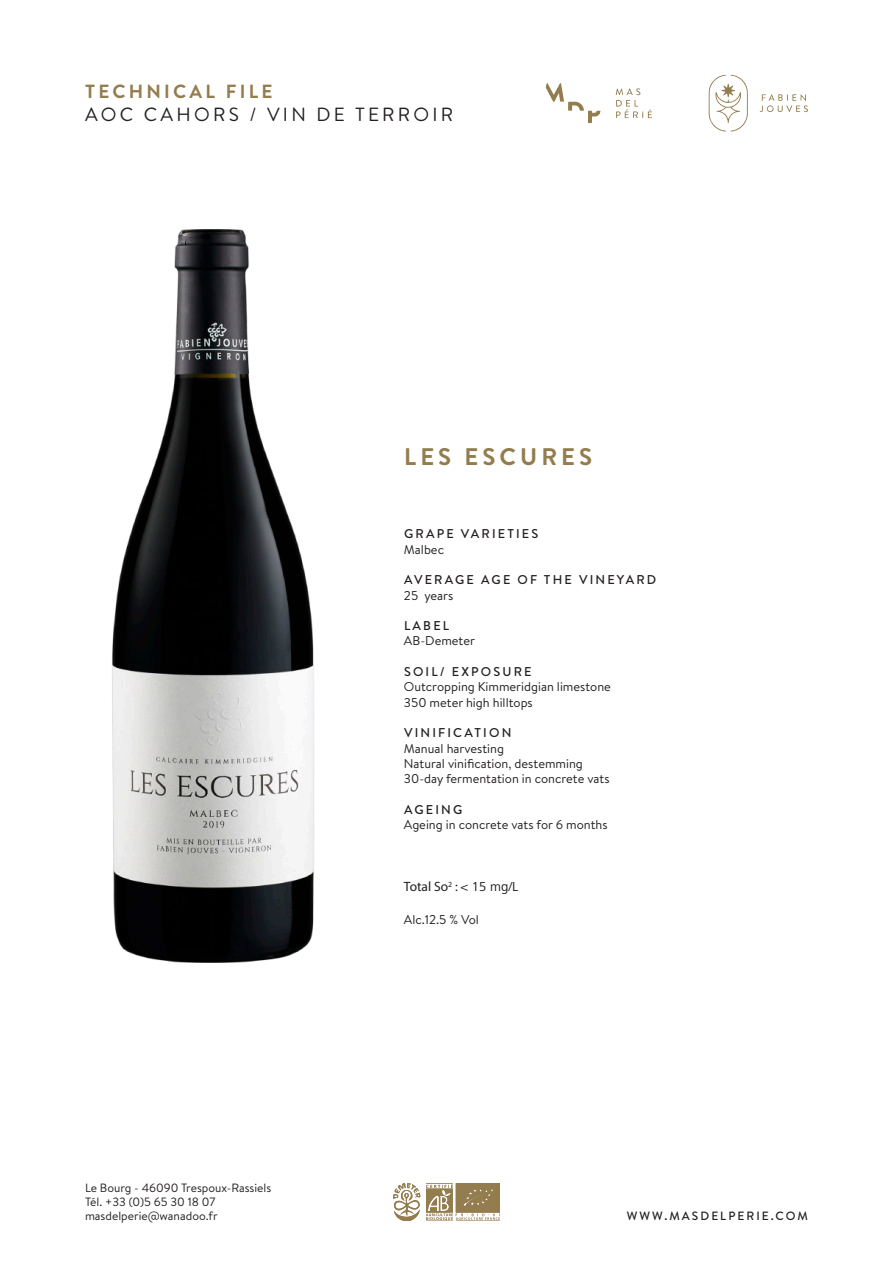
<style>
.page{position:relative;width:893px;height:1263px;background:#fff}
.page>*{position:absolute;margin:0;border:0;box-sizing:border-box;transform-origin:0 0}
.t1{font:700 24px "Brandon Text";letter-spacing:.17em;color:#937c4d}
.t2{font:19.05px "Brandon Text";letter-spacing:.17em;color:#231f20}
.t3{font:700 19.05px "Brandon Text";letter-spacing:.17em;color:#937c4d}
.t4{font:13.5px "Myriad Pro";color:#231f20}
.t5{font:12.75px "Brandon Text";color:#231f20}
.t6{font:500 12.75px "Brandon Text";letter-spacing:.17em;color:#231f20}
.t7{font:12px "Brandon Text";color:#231f20}
.t8{font:500 12px "Brandon Text";letter-spacing:.17em;color:#231f20}
.s1{font-family:"Frutiger Next LTW1 G"}
</style>
<div class="page">
<svg style="left:709px;top:75px;width:39px;height:57px"></svg>
<svg style="left:760px;top:94px;width:48px;height:18px"></svg>
<svg style="left:616px;top:88px;width:36px;height:30px"></svg>
<svg style="left:546px;top:83px;width:54px;height:40px"></svg>
<img style="left:112px;top:230px;width:202px;height:732px">
<svg style="left:393px;top:1183px;width:27px;height:37px"></svg>
<svg style="left:426px;top:1183px;width:74px;height:37px;background:#af9e7c"></svg>
<p class="t3" style="left:85px;top:79px;width:189px">TECHNICAL FILE</p>
<p class="t2" style="left:85px;top:102px;width:370px">AOC CAHORS / VIN DE TERROIR</p>
<p class="t1" style="left:404px;top:440px;width:190px">LES ESCURES</p>
<p class="t6" style="left:404px;top:525px;width:136px">GRAPE VARIETIES</p>
<p class="t5" style="left:404px;top:540px;width:42px">Malbec</p>
<p class="t6" style="left:404px;top:571px;width:254px">AVERAGE AGE OF THE VINEYARD</p>
<p class="t5" style="left:404px;top:586px;width:51px">25 years</p>
<p class="t6" style="left:404px;top:617px;width:47px">LABEL</p>
<p class="t5" style="left:404px;top:632px;width:73px">AB-Demeter</p>
<p class="t6" style="left:404px;top:663px;width:129px">SOIL/ EXPOSURE</p>
<p class="t5" style="left:404px;top:678px;width:208px">Outcropping Kimmeridgian limestone</p>
<p class="t5" style="left:404px;top:693px;width:130px">350 meter high hilltops</p>
<p class="t6" style="left:404px;top:724px;width:109px">VINIFICATION</p>
<p class="t5" style="left:404px;top:739px;width:102px">Manual harvesting</p>
<p class="t5" style="left:404px;top:755px;width:180px">Natural vinification, destemming</p>
<p class="t5" style="left:404px;top:770px;width:207px">30-day fermentation in concrete vats</p>
<p class="t6" style="left:404px;top:800px;width:60px">AGEING</p>
<p class="t5" style="left:404px;top:816px;width:205px">Ageing in concrete vats for 6 months</p>
<p class="t7" style="left:85px;top:1179px;width:188px">Le Bourg - 46090 Trespoux-Rassiels</p>
<p class="t7" style="left:85px;top:1194px;width:132px">Tél. +33 (0)5 65 30 18 07</p>
<p class="t7" style="left:85px;top:1208px;width:134px">masdelperie@wanadoo.fr</p>
<p class="t4" style="left:404px;top:878px;width:116px">Total So<sup>2</sup> : <span class="s1">&lt; 15 mg/L</span></p>
<p class="t5" style="left:404px;top:910px;width:77px">Alc.12.5 % Vol</p>
<p class="t8" style="left:627px;top:1208px;width:182px">WWW.MASDELPERIE.COM</p>
</div>
